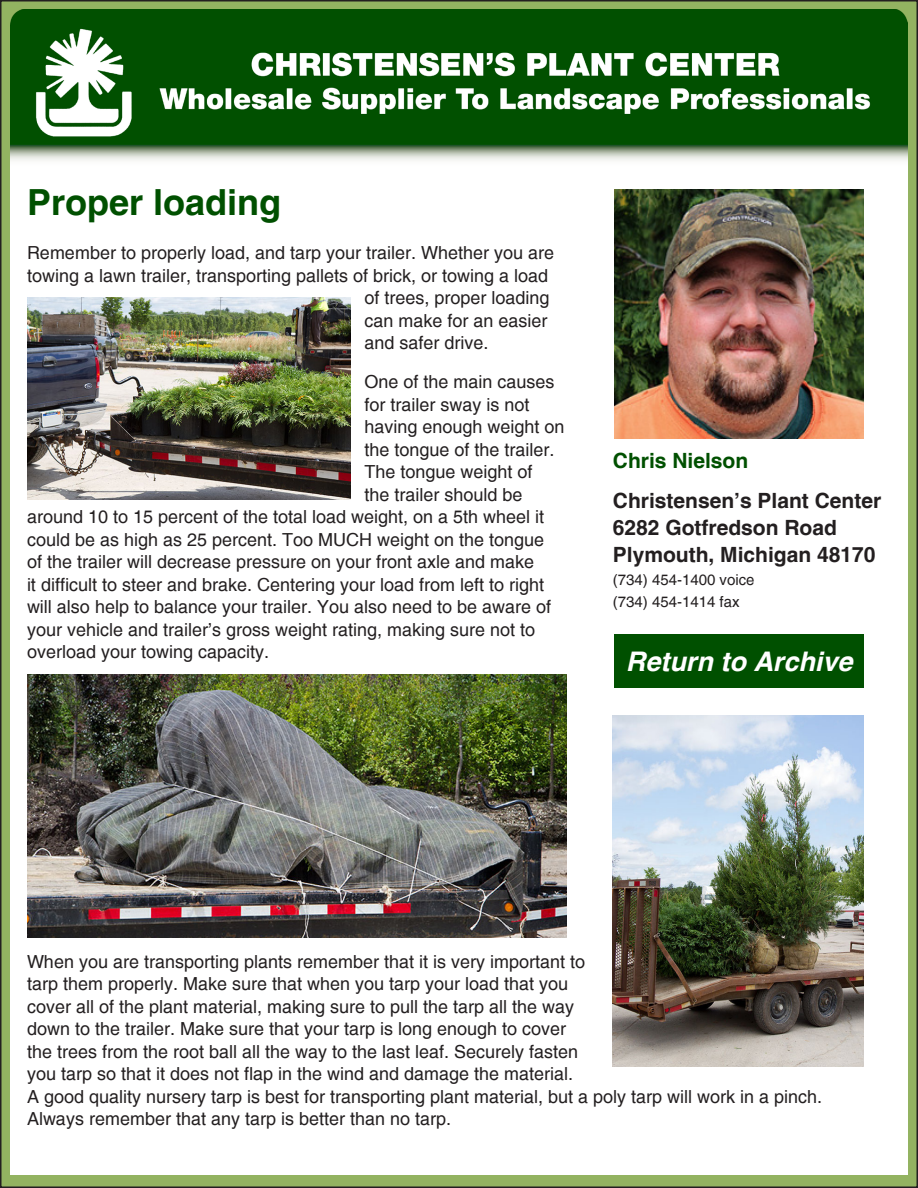
<style>
.page{position:relative;width:918px;height:1188px;background:#fff}
.page>*{position:absolute;margin:0;border:0;box-sizing:border-box;transform-origin:0 0}
.Headline{font:700 36px "Helvetica";color:#005000}
.Headline-2{font:italic 700 27px "Helvetica";color:#fff}
._14pt_black{font:700 21px "Helvetica";color:#231f20}
._14pt_green{font:700 21px "Helvetica";color:#005000}
.Main_copy_12pt{font:18px/22.5px "Helvetica";color:#231f20}
.t1{font:15px/22.5px "Helvetica";color:#231f20}
</style>
<div class="page">
<div style="left:1px;top:1px;width:916px;height:1186px;background:#93b361"></div>
<div style="left:10px;top:155px;width:898px;height:1019px;background:#fff"></div>
<img style="left:10px;top:9px;width:898px;height:152px">
<div style="left:614px;top:634px;width:250px;height:54px;background:#005000"></div>
<img style="left:614px;top:189px;width:250px;height:250px">
<img style="left:27px;top:675px;width:540px;height:263px">
<img style="left:613px;top:716px;width:251px;height:350px">
<img style="left:27px;top:297px;width:324px;height:203px">
<p class="Headline" style="left:27px;top:180px;width:256px">Proper loading</p>
<p class="Main_copy_12pt" style="left:27px;top:242px;width:529px">Remember to properly load, and tarp your trailer. Whether you are</p>
<p class="Main_copy_12pt" style="left:27px;top:265px;width:523px">towing a lawn trailer, transporting pallets of brick, or towing a load</p>
<p class="Main_copy_12pt" style="left:364px;top:287px;width:187px">of trees, proper loading</p>
<p class="Main_copy_12pt" style="left:364px;top:310px;width:185px">can make for an easier</p>
<p class="Main_copy_12pt" style="left:364px;top:332px;width:126px">and safer drive.</p>
<p class="Main_copy_12pt" style="left:364px;top:371px;width:192px">One of the main causes</p>
<p class="Main_copy_12pt" style="left:364px;top:394px;width:167px">for trailer sway is not</p>
<p class="Main_copy_12pt" style="left:364px;top:416px;width:202px">having enough weight on</p>
<p class="Main_copy_12pt" style="left:364px;top:439px;width:192px">the tongue of the trailer.</p>
<p class="Main_copy_12pt" style="left:364px;top:461px;width:170px">The tongue weight of</p>
<p class="Main_copy_12pt" style="left:364px;top:484px;width:160px">the trailer should be</p>
<p class="Main_copy_12pt" style="left:27px;top:506px;width:519px">around 10 to 15 percent of the total load weight, on a 5th wheel it</p>
<p class="Main_copy_12pt" style="left:27px;top:529px;width:519px">could be as high as 25 percent. Too MUCH weight on the tongue</p>
<p class="Main_copy_12pt" style="left:27px;top:551px;width:509px">of the trailer will decrease pressure on your front axle and make</p>
<p class="Main_copy_12pt" style="left:27px;top:574px;width:519px">it difficult to steer and brake. Centering your load from left to right</p>
<p class="Main_copy_12pt" style="left:27px;top:596px;width:526px">will also help to balance your trailer. You also need to be aware of</p>
<p class="Main_copy_12pt" style="left:27px;top:619px;width:510px">your vehicle and trailer’s gross weight rating, making sure not to</p>
<p class="Main_copy_12pt" style="left:27px;top:641px;width:244px">overload your towing capacity.</p>
<p class="_14pt_green" style="left:613px;top:447px;width:137px">Chris Nielson</p>
<p class="_14pt_black" style="left:613px;top:488px;width:270px">Christensen’s Plant Center</p>
<p class="_14pt_black" style="left:613px;top:515px;width:226px">6282 Gotfredson Road</p>
<p class="_14pt_black" style="left:613px;top:542px;width:264px">Plymouth, Michigan 48170</p>
<p class="t1" style="left:613px;top:569px;width:143px">(734) 454-1400 voice (734) 454-1414 fax</p>
<p class="Headline-2" style="left:626px;top:645px;width:228px">Return to Archive</p>
<p class="Main_copy_12pt" style="left:27px;top:951px;width:797px">When you are transporting plants remember that it is very important to<br>tarp them properly. Make sure that when you tarp your load that you<br>cover all of the plant material, making sure to pull the tarp all the way<br>down to the trailer. Make sure that your tarp is long enough to cover<br>the trees from the root ball all the way to the last leaf. Securely fasten<br>you tarp so that it does not flap in the wind and damage the material.<br>A good quality nursery tarp is best for transporting plant material, but a poly tarp will work in a pinch.<br>Always remember that any tarp is better than no tarp.</p>
</div>
